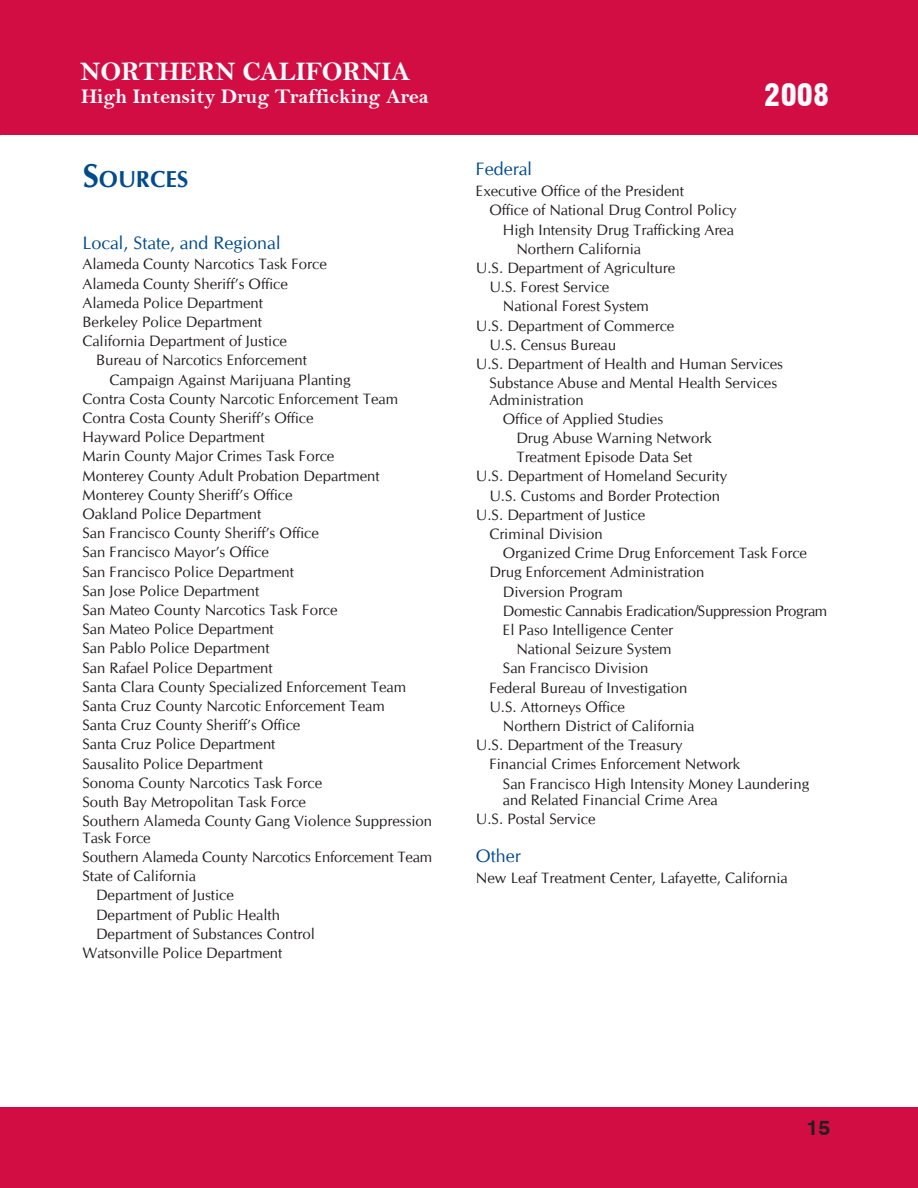
<style>
.page{position:relative;width:918px;height:1188px;background:#fff}
.page>*{position:absolute;margin:0;border:0;box-sizing:border-box;transform-origin:0 0}
.t1{font:900 condensed 30px "Swiss 721 BT";color:#fff}
.t2{font:27px "Bell MT Bold";color:#fff}
.t3{font:700 23.1px "CG Omega";color:#004a8d}
.t4{font:21px "Bell MT Bold";color:#fff}
.t5{font:700 21px "Swiss 721 BT";color:#231f20}
.t6{font:18px "CG Omega";color:#004a8d}
.t7{font:15px/19.2px "CG Omega";color:#231f20}
.t8{font:15px "CG Omega";letter-spacing:-.02em;color:#231f20}
.s1{font-size:33px}
</style>
<div class="page">
<div style="left:0;top:1107px;width:918px;height:81px;background:#d20d44"></div>
<div style="left:0;top:0;width:918px;height:135px;background:#d20d44"></div>
<h2 class="t2" style="left:80px;top:55px;width:41px">Northern</h2>
<h2 class="t2" style="left:242px;top:55px;width:36px">California</h2>
<h3 class="t4" style="left:81px;top:84px;width:350px">High Intensity Drug Trafficking Area</h3>
<h1 class="t1" style="left:765px;top:77px;width:66px">2008</h1>
<h3 class="t3" style="left:82px;top:164px;width:107px"><span class="s1">S</span>OURCES</h3>
<p class="t6" style="left:82px;top:232px;width:200px">Local, State, and Regional</p>
<p class="t7" style="left:82px;top:255px;width:246px">Alameda County Narcotics Task Force<br>Alameda County Sheriff’s Office<br>Alameda Police Department<br>Berkeley Police Department<br>California Department of Justice</p>
<p class="t7" style="left:96px;top:351px;width:212px">Bureau of Narcotics Enforcement</p>
<p class="t7" style="left:110px;top:370px;width:243px">Campaign Against Marijuana Planting</p>
<p class="t7" style="left:82px;top:389px;width:317px">Contra Costa County Narcotic Enforcement Team</p>
<p class="t7" style="left:82px;top:408px;width:233px">Contra Costa County Sheriff’s Office</p>
<p class="t7" style="left:82px;top:428px;width:184px">Hayward Police Department</p>
<p class="t7" style="left:82px;top:447px;width:253px">Marin County Major Crimes Task Force</p>
<p class="t7" style="left:82px;top:466px;width:299px">Monterey County Adult Probation Department</p>
<p class="t7" style="left:82px;top:485px;width:212px">Monterey County Sheriff’s Office</p>
<p class="t7" style="left:82px;top:504px;width:180px">Oakland Police Department</p>
<p class="t7" style="left:82px;top:524px;width:238px">San Francisco County Sheriff’s Office</p>
<p class="t7" style="left:82px;top:543px;width:188px">San Francisco Mayor’s Office</p>
<p class="t7" style="left:82px;top:562px;width:213px">San Francisco Police Department</p>
<p class="t7" style="left:82px;top:581px;width:178px">San Jose Police Department</p>
<p class="t7" style="left:82px;top:600px;width:257px">San Mateo County Narcotics Task Force</p>
<p class="t7" style="left:82px;top:620px;width:193px">San Mateo Police Department</p>
<p class="t7" style="left:82px;top:639px;width:189px">San Pablo Police Department</p>
<p class="t7" style="left:82px;top:658px;width:192px">San Rafael Police Department</p>
<p class="t7" style="left:82px;top:677px;width:325px">Santa Clara County Specialized Enforcement Team</p>
<p class="t7" style="left:82px;top:696px;width:304px">Santa Cruz County Narcotic Enforcement Team</p>
<p class="t7" style="left:82px;top:716px;width:219px">Santa Cruz County Sheriff’s Office</p>
<p class="t7" style="left:82px;top:735px;width:194px">Santa Cruz Police Department</p>
<p class="t7" style="left:82px;top:754px;width:182px">Sausalito Police Department</p>
<p class="t7" style="left:82px;top:773px;width:241px">Sonoma County Narcotics Task Force</p>
<p class="t7" style="left:82px;top:792px;width:225px">South Bay Metropolitan Task Force</p>
<p class="t7" style="left:82px;top:812px;width:351px">Southern Alameda County Gang Violence Suppression</p>
<p class="t7" style="left:82px;top:828px;width:70px">Task Force</p>
<p class="t7" style="left:82px;top:847px;width:351px">Southern Alameda County Narcotics Enforcement Team</p>
<p class="t7" style="left:82px;top:867px;width:115px">State of California</p>
<p class="t7" style="left:96px;top:886px;width:139px">Department of Justice</p>
<p class="t7" style="left:96px;top:905px;width:186px">Department of Public Health</p>
<p class="t7" style="left:96px;top:924px;width:220px">Department of Substances Control</p>
<p class="t7" style="left:82px;top:943px;width:201px">Watsonville Police Department</p>
<p class="t6" style="left:476px;top:158px;width:58px">Federal</p>
<p class="t7" style="left:476px;top:182px;width:210px">Executive Office of the President</p>
<p class="t7" style="left:489px;top:201px;width:249px">Office of National Drug Control Policy</p>
<p class="t7" style="left:503px;top:220px;width:233px">High Intensity Drug Trafficking Area</p>
<p class="t7" style="left:516px;top:239px;width:126px">Northern California</p>
<p class="t7" style="left:476px;top:258px;width:201px">U.S. Department of Agriculture</p>
<p class="t7" style="left:489px;top:278px;width:121px">U.S. Forest Service</p>
<p class="t7" style="left:503px;top:297px;width:148px">National Forest System</p>
<p class="t7" style="left:476px;top:316px;width:200px">U.S. Department of Commerce</p>
<p class="t7" style="left:489px;top:335px;width:128px">U.S. Census Bureau</p>
<p class="t7" style="left:476px;top:354px;width:309px">U.S. Department of Health and Human Services</p>
<p class="t7" style="left:489px;top:374px;width:289px">Substance Abuse and Mental Health Services</p>
<p class="t7" style="left:489px;top:390px;width:96px">Administration</p>
<p class="t7" style="left:503px;top:409px;width:162px">Office of Applied Studies</p>
<p class="t7" style="left:516px;top:429px;width:197px">Drug Abuse Warning Network</p>
<p class="t7" style="left:516px;top:448px;width:177px">Treatment Episode Data Set</p>
<p class="t7" style="left:476px;top:467px;width:253px">U.S. Department of Homeland Security</p>
<p class="t7" style="left:489px;top:486px;width:232px">U.S. Customs and Border Protection</p>
<p class="t7" style="left:476px;top:505px;width:171px">U.S. Department of Justice</p>
<p class="t7" style="left:489px;top:525px;width:115px">Criminal Division</p>
<p class="t7" style="left:503px;top:544px;width:306px">Organized Crime Drug Enforcement Task Force</p>
<p class="t7" style="left:489px;top:563px;width:217px">Drug Enforcement Administration</p>
<p class="t7" style="left:503px;top:582px;width:121px">Diversion Program</p>
<p class="t8" style="left:503px;top:602px;width:326px">Domestic Cannabis Eradication/Suppression Program</p>
<p class="t7" style="left:503px;top:621px;width:172px">El Paso Intelligence Center</p>
<p class="t7" style="left:516px;top:640px;width:157px">National Seizure System</p>
<p class="t7" style="left:503px;top:659px;width:147px">San Francisco Division</p>
<p class="t7" style="left:489px;top:678px;width:200px">Federal Bureau of Investigation</p>
<p class="t7" style="left:489px;top:697px;width:137px">U.S. Attorneys Office</p>
<p class="t7" style="left:503px;top:717px;width:193px">Northern District of California</p>
<p class="t7" style="left:476px;top:736px;width:208px">U.S. Department of the Treasury</p>
<p class="t7" style="left:489px;top:755px;width:253px">Financial Crimes Enforcement Network</p>
<p class="t7" style="left:503px;top:774px;width:308px">San Francisco High Intensity Money Laundering</p>
<p class="t7" style="left:476px;top:791px;width:243px;text-indent:27px">and Related Financial Crime Area<br>U.S. Postal Service</p>
<p class="t6" style="left:476px;top:845px;width:46px">Other</p>
<p class="t7" style="left:476px;top:868px;width:313px">New Leaf Treatment Center, Lafayette, California</p>
<h3 class="t5" style="left:806px;top:1115px;width:25px">15</h3>
</div>
